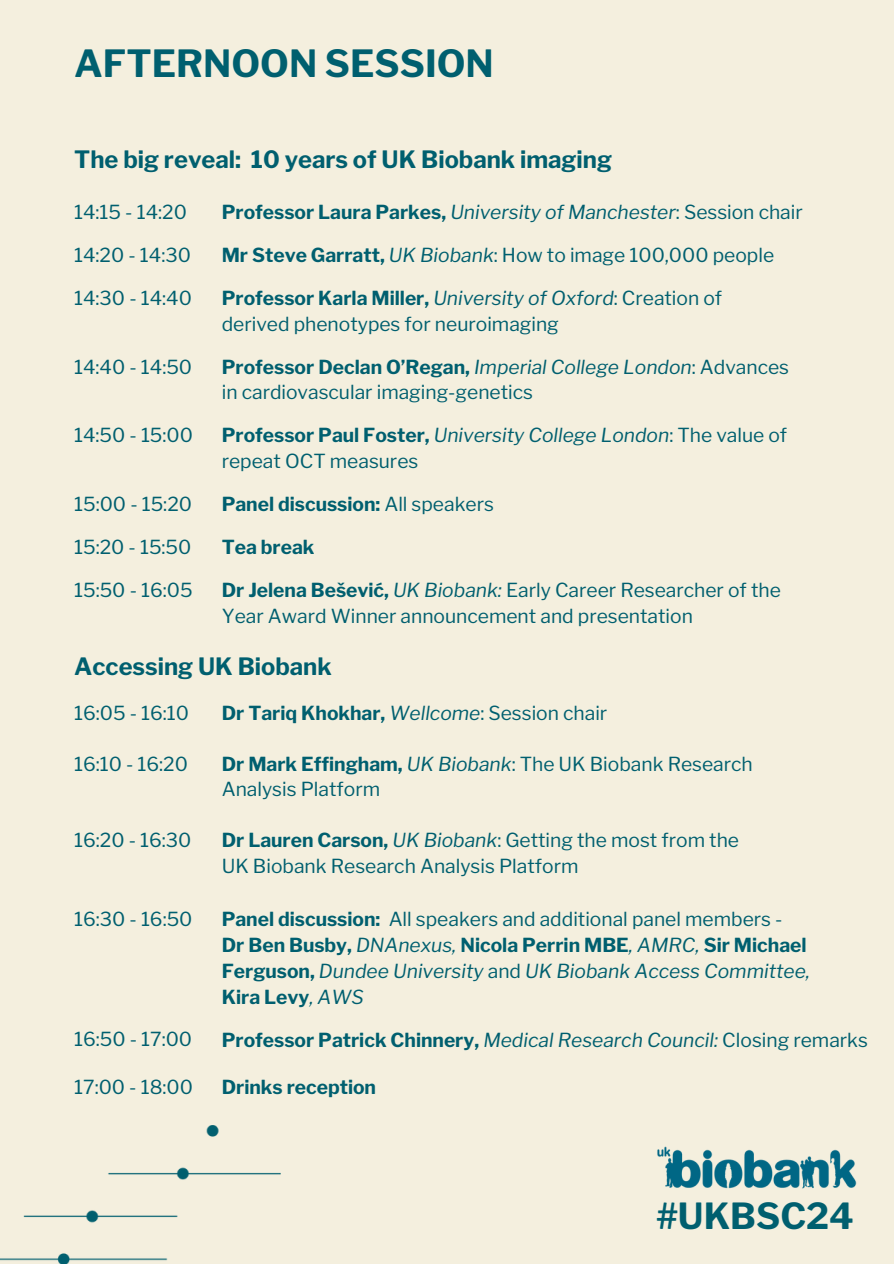
<style>
.page{position:relative;width:894px;height:1264px;background:#fff}
.page>*{position:absolute;margin:0;border:0;box-sizing:border-box;transform-origin:0 0}
.t1{font:700 37.2px "Libre Franklin";color:#005f6f}
.t2{font:700 35.7px "Libre Franklin";color:#005f6f}
.t3{font:700 23.7px "Libre Franklin";color:#005f6f}
.t4{font:19.2px/25.8px "Libre Franklin";color:#005f6f}
.t5{font:italic 19.2px/25.8px "Libre Franklin";color:#005f6f}
.t6{font:700 19.2px "Libre Franklin";color:#005f6f}
.s1{font-weight:700;font-style:normal}
.s2{font-style:normal}
.s3{font-weight:700}
.s4{font-style:italic}
.s5{font-weight:400}
.s6{font-weight:400;font-style:italic}
</style>
<div class="page">
<div style="left:0;top:0;width:893px;height:1263px;background:#f4efde"></div>
<img style="left:657px;top:1146px;width:200px;height:43px">
<img style="left:0;top:1125px;width:280px;height:138px">
<h2 class="t1" style="left:74px;top:41px;width:421px">AFTERNOON SESSION</h2>
<p class="t3" style="left:74px;top:145px;width:539px">The big reveal: 10 years of UK Biobank imaging</p>
<p class="t4" style="left:74px;top:199px;width:114px">14:15 - 14:20</p>
<p class="t4" style="left:74px;top:242px;width:118px">14:20 - 14:30</p>
<p class="t4" style="left:74px;top:285px;width:119px">14:30 - 14:40</p>
<h2 class="t5" style="left:222px;top:199px;width:582px"><span class="s1">Professor Laura Parkes,</span> University of Manchester<span class="s2">: Session chair</span></h2>
<p class="t4" style="left:222px;top:242px;width:554px"><span class="s3">Mr Steve Garratt,</span> <span class="s4">UK Biobank</span>: How to image 100,000 people</p>
<p class="t4" style="left:222px;top:285px;width:502px"><span class="s3">Professor Karla Miller,</span> <span class="s4">University of Oxford</span>: Creation of derived phenotypes for neuroimaging</p>
<p class="t4" style="left:222px;top:354px;width:568px"><span class="s3">Professor Declan O’Regan,</span> <span class="s4">Imperial College London</span>: Advances in cardiovascular imaging-genetics</p>
<p class="t4" style="left:222px;top:422px;width:567px"><span class="s3">Professor Paul Foster,</span> <span class="s4">University College London</span>: The value of repeat OCT measures</p>
<p class="t6" style="left:222px;top:492px;width:273px">Panel discussion: <span class="s5">All speakers</span></p>
<p class="t6" style="left:222px;top:535px;width:94px">Tea break</p>
<p class="t4" style="left:222px;top:577px;width:560px"><span class="s3">Dr Jelena Bešević,</span> <span class="s4">UK Biobank:</span> Early Career Researcher of the<br>Year Award Winner announcement and presentation</p>
<p class="t4" style="left:74px;top:354px;width:119px">14:40 - 14:50</p>
<p class="t4" style="left:74px;top:422px;width:120px">14:50 - 15:00</p>
<p class="t4" style="left:74px;top:491px;width:119px">15:00 - 15:20</p>
<p class="t4" style="left:74px;top:534px;width:119px">15:20 - 15:50</p>
<p class="t4" style="left:74px;top:577px;width:120px">15:50 - 16:05</p>
<p class="t3" style="left:74px;top:652px;width:259px">Accessing UK Biobank</p>
<p class="t4" style="left:74px;top:700px;width:116px">16:05 - 16:10</p>
<p class="t4" style="left:74px;top:750px;width:115px">16:10 - 16:20</p>
<p class="t6" style="left:222px;top:702px;width:387px">Dr Tariq Khokhar, <span class="s6">Wellcome</span><span class="s5">: Session chair</span></p>
<p class="t4" style="left:222px;top:750px;width:532px"><span class="s3">Dr Mark Effingham,</span> <span class="s4">UK Biobank</span>: The UK Biobank Research<br>Analysis Platform</p>
<p class="t4" style="left:222px;top:826px;width:518px"><span class="s3">Dr Lauren Carson,</span> <span class="s4">UK Biobank</span>: Getting the most from the<br>UK Biobank Research Analysis Platform</p>
<p class="t4" style="left:222px;top:906px;width:562px"><span class="s3">Panel discussion:</span> All speakers and additional panel members -</p>
<p class="t5" style="left:222px;top:932px;width:589px"><span class="s1">Dr Ben Busby,</span> DNAnexus, <span class="s1">Nicola Perrin MBE</span>, AMRC, <span class="s1">Sir Michael<br>Ferguson,</span> Dundee University <span class="s2">and</span> UK Biobank Access Committee,<br><span class="s1">Kira Levy</span>, AWS</p>
<h3 class="t6" style="left:222px;top:1028px;width:647px">Professor Patrick Chinnery, <span class="s6">Medical Research Council:</span> <span class="s5">Closing remarks</span></h3>
<p class="t6" style="left:222px;top:1075px;width:156px">Drinks reception</p>
<p class="t4" style="left:74px;top:826px;width:119px">16:20 - 16:30</p>
<h3 class="t4" style="left:74px;top:906px;width:120px">16:30 - 16:50</h3>
<p class="t4" style="left:74px;top:1026px;width:119px">16:50 - 17:00</p>
<p class="t4" style="left:74px;top:1074px;width:120px">17:00 - 18:00</p>
<h1 class="t2" style="left:656px;top:1194px;width:199px">#UKBSC24</h1>
</div>
